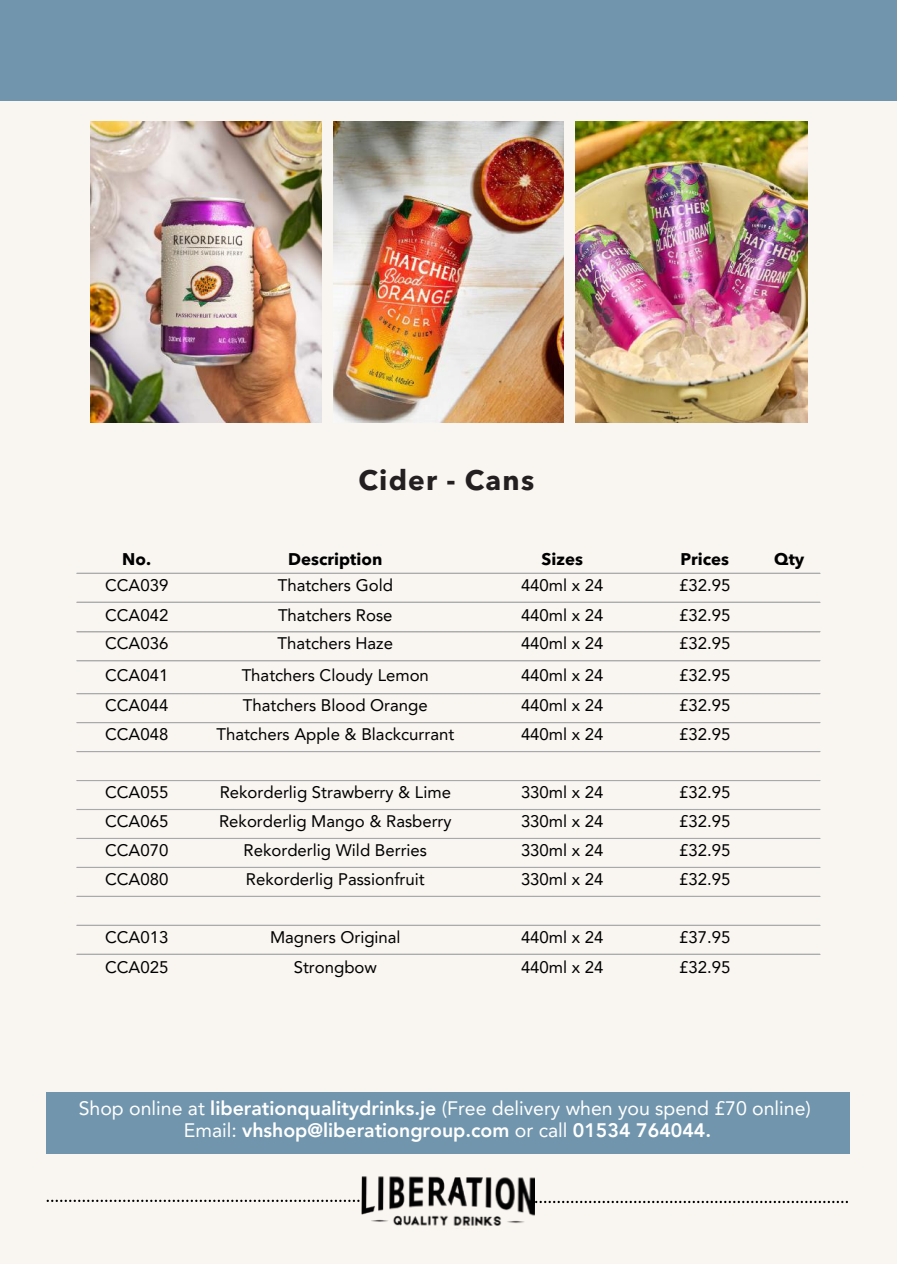
<style>
.page{position:relative;width:897px;height:1264px;background:#fff}
.page>*{position:absolute;margin:0;border:0;box-sizing:border-box;transform-origin:0 0}
.t1{font:700 27.9px "Avenir Next Cyr";letter-spacing:.04em;color:#231f20}
.t2{font:800 19.5px/22.5px "Avenir LT Pro";color:#fff;text-align:center}
.t3{font:16.8px "Avenir LT Pro";color:#000}
.t4{font:700 16.8px "Avenir Next Cyr";color:#000}
.s1{font-weight:400}
</style>
<div class="page">
<div style="left:0;top:0;width:897px;height:1263px;background:#f9f5f0"></div>
<hr style="left:77px;top:572px;width:743px;height:2px;background:#a7a9ac">
<hr style="left:77px;top:601px;width:743px;height:1px;background:#a7a9ac">
<hr style="left:77px;top:631px;width:743px;height:1px;background:#a7a9ac">
<hr style="left:77px;top:660px;width:743px;height:1px;background:#a7a9ac">
<hr style="left:77px;top:693px;width:743px;height:1px;background:#a7a9ac">
<hr style="left:77px;top:722px;width:743px;height:1px;background:#a7a9ac">
<hr style="left:77px;top:751px;width:743px;height:1px;background:#a7a9ac">
<hr style="left:77px;top:780px;width:743px;height:1px;background:#a7a9ac">
<hr style="left:77px;top:809px;width:743px;height:1px;background:#a7a9ac">
<hr style="left:77px;top:837px;width:743px;height:2px;background:#a7a9ac">
<hr style="left:77px;top:866px;width:743px;height:2px;background:#a7a9ac">
<hr style="left:77px;top:895px;width:743px;height:1px;background:#a7a9ac">
<hr style="left:77px;top:924px;width:743px;height:1px;background:#a7a9ac">
<hr style="left:77px;top:953px;width:743px;height:1px;background:#a7a9ac">
<img style="left:575px;top:121px;width:232px;height:301px">
<img style="left:90px;top:121px;width:232px;height:301px">
<img style="left:333px;top:121px;width:231px;height:301px">
<div style="left:0;top:0;width:896px;height:100px;background:#7095ad"></div>
<img style="left:361px;top:1176px;width:174px;height:50px">
<svg style="left:47px;top:1199px;width:312px;height:2px"></svg>
<svg style="left:535px;top:1200px;width:313px;height:2px"></svg>
<div style="left:47px;top:1092px;width:803px;height:61px;background:#7095ad"></div>
<h1 class="t1" style="left:359px;top:462px;width:177px">Cider - Cans</h1>
<p class="t4" style="left:122px;top:548px;width:30px">No.</p>
<p class="t4" style="left:288px;top:548px;width:95px">Description</p>
<p class="t4" style="left:541px;top:548px;width:43px">Sizes</p>
<p class="t4" style="left:680px;top:548px;width:50px">Prices</p>
<p class="t4" style="left:774px;top:548px;width:32px">Qty</p>
<p class="t3" style="left:105px;top:578px;width:65px">CCA039</p>
<p class="t3" style="left:278px;top:578px;width:117px">Thatchers Gold</p>
<p class="t3" style="left:521px;top:578px;width:84px">440ml x 24</p>
<p class="t3" style="left:679px;top:578px;width:53px">£32.95</p>
<p class="t3" style="left:105px;top:608px;width:65px">CCA042</p>
<p class="t3" style="left:278px;top:608px;width:116px">Thatchers Rose</p>
<p class="t3" style="left:521px;top:608px;width:84px">440ml x 24</p>
<p class="t3" style="left:679px;top:608px;width:53px">£32.95</p>
<p class="t3" style="left:105px;top:636px;width:65px">CCA036</p>
<p class="t3" style="left:277px;top:636px;width:117px">Thatchers Haze</p>
<p class="t3" style="left:521px;top:636px;width:84px">440ml x 24</p>
<p class="t3" style="left:679px;top:636px;width:53px">£32.95</p>
<p class="t3" style="left:105px;top:667px;width:65px">CCA041</p>
<p class="t3" style="left:242px;top:667px;width:189px">Thatchers Cloudy Lemon</p>
<p class="t3" style="left:521px;top:667px;width:84px">440ml x 24</p>
<p class="t3" style="left:679px;top:667px;width:53px">£32.95</p>
<p class="t3" style="left:105px;top:698px;width:65px">CCA044</p>
<p class="t3" style="left:243px;top:698px;width:186px">Thatchers Blood Orange</p>
<p class="t3" style="left:521px;top:698px;width:84px">440ml x 24</p>
<p class="t3" style="left:679px;top:698px;width:53px">£32.95</p>
<p class="t3" style="left:105px;top:727px;width:65px">CCA048</p>
<p class="t3" style="left:216px;top:727px;width:239px">Thatchers Apple &amp; Blackcurrant</p>
<p class="t3" style="left:521px;top:727px;width:84px">440ml x 24</p>
<p class="t3" style="left:679px;top:727px;width:53px">£32.95</p>
<p class="t3" style="left:105px;top:785px;width:65px">CCA055</p>
<p class="t3" style="left:220px;top:785px;width:233px">Rekorderlig Strawberry &amp; Lime</p>
<p class="t3" style="left:521px;top:785px;width:84px">330ml x 24</p>
<p class="t3" style="left:679px;top:785px;width:53px">£32.95</p>
<p class="t3" style="left:105px;top:814px;width:65px">CCA065</p>
<p class="t3" style="left:219px;top:814px;width:234px">Rekorderlig Mango &amp; Rasberry</p>
<p class="t3" style="left:521px;top:814px;width:84px">330ml x 24</p>
<p class="t3" style="left:679px;top:814px;width:53px">£32.95</p>
<p class="t3" style="left:105px;top:843px;width:65px">CCA070</p>
<p class="t3" style="left:244px;top:843px;width:185px">Rekorderlig Wild Berries</p>
<p class="t3" style="left:521px;top:843px;width:84px">330ml x 24</p>
<p class="t3" style="left:679px;top:843px;width:53px">£32.95</p>
<p class="t3" style="left:105px;top:872px;width:65px">CCA080</p>
<p class="t3" style="left:246px;top:872px;width:180px">Rekorderlig Passionfruit</p>
<p class="t3" style="left:521px;top:872px;width:84px">330ml x 24</p>
<p class="t3" style="left:679px;top:872px;width:53px">£32.95</p>
<p class="t3" style="left:105px;top:930px;width:65px">CCA013</p>
<p class="t3" style="left:270px;top:930px;width:132px">Magners Original</p>
<p class="t3" style="left:521px;top:930px;width:84px">440ml x 24</p>
<p class="t3" style="left:679px;top:930px;width:53px">£37.95</p>
<p class="t3" style="left:105px;top:960px;width:65px">CCA025</p>
<p class="t3" style="left:294px;top:960px;width:85px">Strongbow</p>
<p class="t3" style="left:521px;top:960px;width:84px">440ml x 24</p>
<p class="t3" style="left:679px;top:960px;width:53px">£32.95</p>
<p class="t2" style="left:79px;top:1098px;width:734px"><span class="s1">Shop online at</span> liberationqualitydrinks.je <span class="s1">(Free delivery when you spend £70 online)<br>Email:</span> vhshop@liberationgroup.com <span class="s1">or call</span> 01534 764044.</p>
</div>
